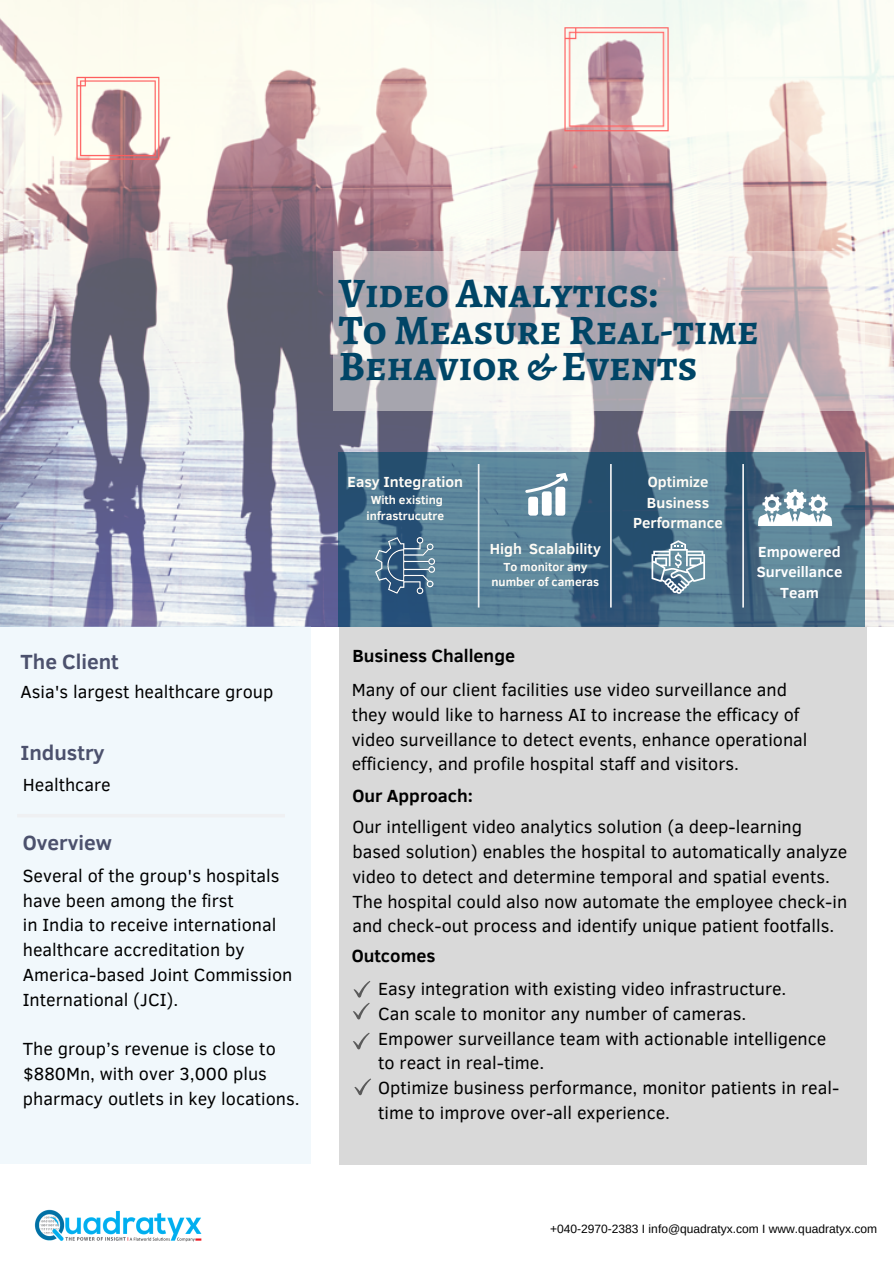
<style>
.page{position:relative;width:894px;height:1264px;background:#fff}
.page>*{position:absolute;margin:0;border:0;box-sizing:border-box;transform-origin:0 0}
.t1{font:700 42px/36.3px "Alegreya SC";color:#004566}
.t2{font:700 21px "Clear Sans";color:#4c516d}
.t3{font:18px/24.8px "Clear Sans";color:#000}
.t4{font:700 18px "Clear Sans";color:#000}
.t5{font:700 15px/20.2px "Clear Sans";color:#fffcf6;text-align:center}
.t6{font:700 15px/20.2px "Clear Sans";color:#fff;text-align:center}
.t7{font:700 12px/15.8px "Clear Sans";color:#fffcf6;text-align:center}
.t8{font:12px "Arimo";color:#000}
</style>
<div class="page">
<img style="left:0;top:0;width:893px;height:626px">
<div style="left:0;top:627px;width:311px;height:536px;background:#f1f8fc"></div>
<svg style="left:339px;top:452px;width:525px;height:174px;background:#4c748c"></svg>
<div style="left:339px;top:627px;width:527px;height:537px;background:#d9d9d9"></div>
<svg style="left:477px;top:464px;width:2px;height:143px"></svg>
<img style="left:34px;top:1209px;width:168px;height:33px">
<svg style="left:742px;top:464px;width:1px;height:143px"></svg>
<svg style="left:354px;top:1078px;width:17px;height:17px"></svg>
<svg style="left:353px;top:1032px;width:16px;height:17px"></svg>
<svg style="left:353px;top:981px;width:17px;height:38px"></svg>
<svg style="left:525px;top:473px;width:42px;height:42px"></svg>
<svg style="left:757px;top:489px;width:75px;height:37px"></svg>
<svg style="left:610px;top:464px;width:1px;height:143px"></svg>
<img style="left:374px;top:534px;width:63px;height:63px">
<svg style="left:651px;top:540px;width:53px;height:54px"></svg>
<svg style="left:334px;top:251px;width:530px;height:159px"></svg>
<p class="t2" style="left:20px;top:646px;width:100px">The Client</p>
<p class="t3" style="left:20px;top:678px;width:254px">Asia's largest healthcare group</p>
<p class="t2" style="left:20px;top:737px;width:86px">Industry</p>
<p class="t3" style="left:23px;top:771px;width:89px">Healthcare</p>
<p class="t2" style="left:23px;top:827px;width:91px">Overview</p>
<p class="t3" style="left:23px;top:862px;width:271px">Several of the group's hospitals have been among the first<br>in India to receive international healthcare accreditation by<br>America-based Joint Commission<br>International (JCI).</p>
<p class="t3" style="left:23px;top:1035px;width:278px">The group’s revenue is close to $880Mn, with over 3,000 plus pharmacy outlets in key locations.</p>
<h1 class="t1" style="left:339px;top:275px;width:421px">Video Analytics:<br>To Measure Real-time<br>Behavior &amp; Events</h1>
<p class="t5" style="left:347px;top:471px;width:117px">Easy Integration</p>
<p class="t7" style="left:366px;top:491px;width:79px">With existing infrastrucutre</p>
<p class="t5" style="left:489px;top:537px;width:113px">High Scalability</p>
<p class="t7" style="left:491px;top:558px;width:109px">To monitor any number of cameras</p>
<p class="t4" style="left:352px;top:643px;width:164px">Business Challenge</p>
<p class="t5" style="left:633px;top:471px;width:91px">Optimize<br>Business<br>Performance</p>
<p class="t6" style="left:756px;top:541px;width:87px">Empowered<br>Surveillance<br>Team</p>
<p class="t3" style="left:351px;top:676px;width:457px">Many of our client facilities use video surveillance and they would like to harness AI to increase the efficacy of video surveillance to detect events, enhance operational efficiency, and profile hospital staff and visitors.</p>
<p class="t4" style="left:352px;top:782px;width:122px">Our Approach:</p>
<p class="t3" style="left:352px;top:813px;width:496px">Our intelligent video analytics solution (a deep-learning based solution) enables the hospital to automatically analyze video to detect and determine temporal and spatial events.<br>The hospital could also now automate the employee check-in and check-out process and identify unique patient footfalls.</p>
<p class="t4" style="left:351px;top:942px;width:85px">Outcomes</p>
<p class="t3" style="left:378px;top:975px;width:462px">Easy integration with existing video infrastructure.<br>Can scale to monitor any number of cameras.<br>Empower surveillance team with actionable intelligence to react in real-time.<br>Optimize business performance, monitor patients in real&shy;time to improve over-all experience.</p>
<p class="t8" style="left:550px;top:1222px;width:328px">+040-2970-2383 I info@quadratyx.com I www.quadratyx.com</p>
</div>
